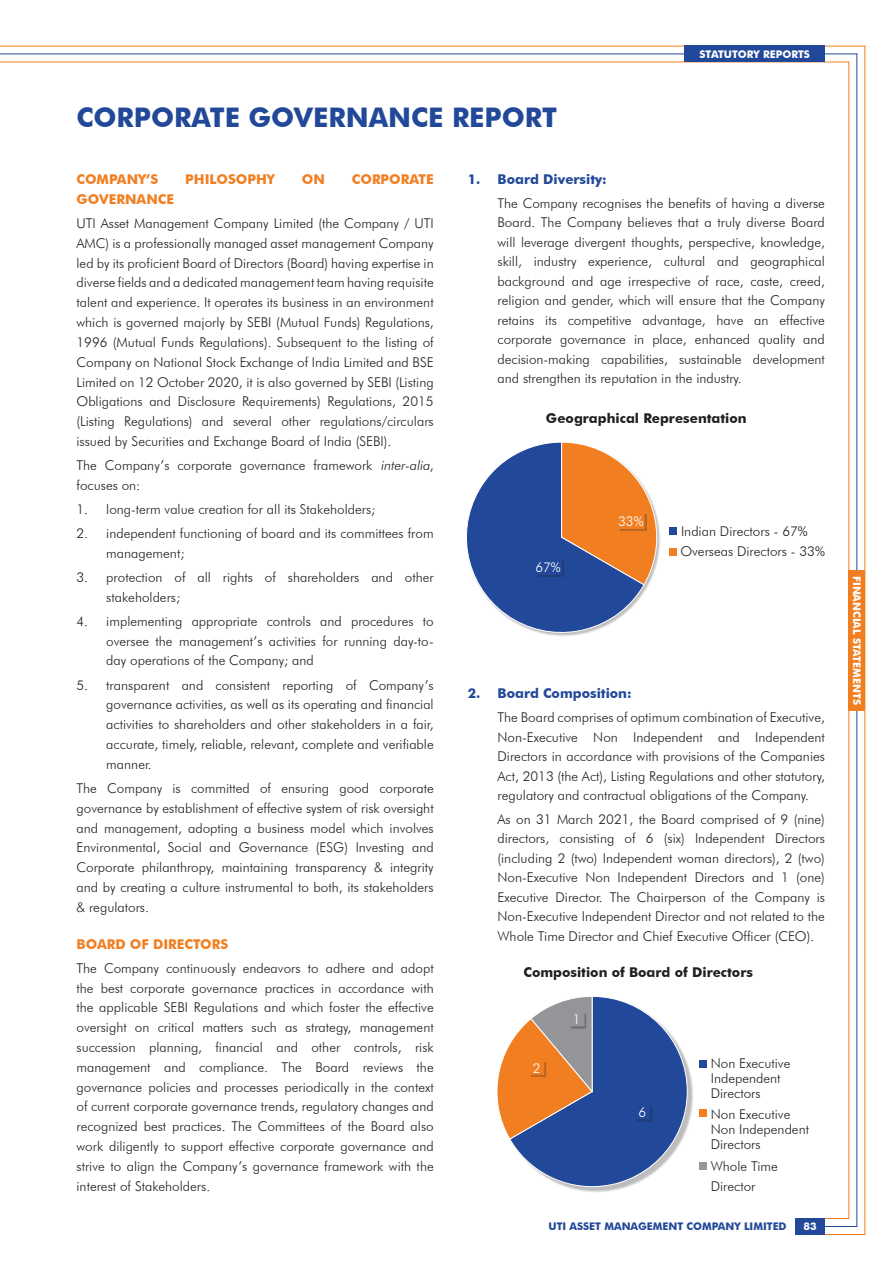
<style>
.page{position:relative;width:893px;height:1263px;background:#fff}
.page>*{position:absolute;margin:0;border:0;box-sizing:border-box;transform-origin:0 0}
.t1{font:700 27px "Futura BT";color:#214899}
._7_tab{font:300 13.5px/19.8px "Futura BT";color:#231f20;text-align:justify}
.Body_Head{font:700 13.5px "Futura BT";color:#f17f22}
.t2{font:700 13.5px "Futura BT";color:#231f20}
.blue{font:700 13.5px "Futura BT";color:#214899}
.t3{font:300 13.5px "Futura BT";color:#fff}
.t4{font:700 10.5px "Futura BT";color:#fff}
.t5{font:700 10.5px "Futura BT";color:#214899}
.s1{font-style:italic}
</style>
<div class="page">
<hr style="left:814px;top:1218px;width:35px;height:1px;background:#f17f22">
<hr style="left:814px;top:1234px;width:51px;height:1px;background:#f17f22">
<hr style="left:814px;top:1226px;width:43px;height:1px;background:#214899">
<div style="left:795px;top:1218px;width:30px;height:17px;background:#214899"></div>
<hr style="left:848px;top:62px;width:1px;height:1157px;background:#f17f22">
<hr style="left:856px;top:54px;width:1px;height:1173px;background:#214899">
<hr style="left:864px;top:46px;width:1px;height:1189px;background:#f17f22">
<hr style="left:0;top:62px;width:849px;height:1px;background:#f17f22">
<hr style="left:0;top:46px;width:865px;height:1px;background:#f17f22">
<hr style="left:0;top:54px;width:857px;height:1px;background:#214899">
<div style="left:685px;top:46px;width:140px;height:16px;background:#214899"></div>
<div style="left:848px;top:570px;width:17px;height:140px;background:#f17f22"></div>
<div style="left:466px;top:442px;width:195px;height:195px;background:#231f20;opacity:.3"></div>
<svg style="left:466px;top:442px;width:191px;height:195px"></svg>
<div style="left:619px;top:514px;width:28px;height:17px;background:#231f20;opacity:.3"></div>
<div style="left:618px;top:513px;width:26px;height:15px;background:#f17f22"></div>
<div style="left:617px;top:512px;width:27px;height:16px;border:1px solid #f17f22"></div>
<div style="left:536px;top:560px;width:28px;height:17px;background:#231f20;opacity:.3"></div>
<div style="left:535px;top:559px;width:26px;height:15px;background:#214899"></div>
<div style="left:535px;top:558px;width:26px;height:16px;border:1px solid #214899"></div>
<div style="left:669px;top:527px;width:8px;height:7px;background:#214899"></div>
<div style="left:669px;top:548px;width:8px;height:7px;background:#f17f22"></div>
<div style="left:699px;top:1060px;width:7px;height:7px;background:#214899"></div>
<div style="left:699px;top:1109px;width:7px;height:7px;background:#f17f22"></div>
<div style="left:699px;top:1162px;width:7px;height:8px;background:#939598"></div>
<div style="left:499px;top:998px;width:195px;height:195px;background:#231f20;opacity:.3"></div>
<svg style="left:497px;top:996px;width:191px;height:191px"></svg>
<div style="left:637px;top:1106px;width:15px;height:16px;background:#213d7a"></div>
<div style="left:635px;top:1105px;width:15px;height:14px;background:#214899"></div>
<div style="left:571px;top:1013px;width:16px;height:15px;background:#7a7a7d"></div>
<div style="left:570px;top:1012px;width:14px;height:14px;background:#939598"></div>
<div style="left:569px;top:1012px;width:15px;height:14px;border:1px solid #939598"></div>
<div style="left:531px;top:1062px;width:15px;height:15px;background:#231f20;opacity:.3"></div>
<div style="left:529px;top:1061px;width:15px;height:13px;background:#f17f22"></div>
<div style="left:529px;top:1060px;width:15px;height:14px;border:1px solid #f17f22"></div>
<p class="t1" style="left:77px;top:101px;width:482px">CORPORATE GOVERNANCE REPORT</p>
<p class="t4" style="left:699px;top:48px;width:112px">STATUTORY REPORTS</p>
<p class="Body_Head" style="left:77px;top:171px;width:83px">COMPANY’S</p>
<p class="Body_Head" style="left:185px;top:171px;width:91px">PHILOSOPHY</p>
<p class="Body_Head" style="left:302px;top:171px;width:25px">ON</p>
<p class="Body_Head" style="left:352px;top:171px;width:83px">CORPORATE</p>
<p class="Body_Head" style="left:77px;top:191px;width:99px">GOVERNANCE</p>
<p class="_7_tab" style="left:77px;top:213px;width:359px">UTI Asset Management Company Limited (the Company / UTI AMC) is a professionally managed asset management Company led by its proficient Board of Directors (Board) having expertise in diverse fields and a dedicated management team having requisite talent and experience. It operates its business in an environment which is governed majorly by SEBI (Mutual Funds) Regulations, 1996 (Mutual Funds Regulations). Subsequent to the listing of Company on National Stock Exchange of India Limited and BSE Limited on 12 October 2020, it is also governed by SEBI (Listing Obligations and Disclosure Requirements) Regulations, 2015 (Listing Regulations) and several other regulations/circulars issued by Securities and Exchange Board of India (SEBI).</p>
<p class="_7_tab" style="left:77px;top:455px;width:359px">The Company’s corporate governance framework <span class="s1">inter-alia</span>, focuses on:</p>
<p class="_7_tab" style="left:77px;top:499px;width:300px">1. long-term value creation for all its Stakeholders;</p>
<p class="_7_tab" style="left:106px;top:523px;width:329px;text-indent:-30px">2. independent functioning of board and its committees from management;</p>
<p class="_7_tab" style="left:106px;top:567px;width:329px;text-indent:-30px">3. protection of all rights of shareholders and other stakeholders;</p>
<p class="_7_tab" style="left:106px;top:611px;width:329px;text-indent:-30px">4. implementing appropriate controls and procedures to oversee the management’s activities for running day-to&shy;day operations of the Company; and</p>
<p class="_7_tab" style="left:106px;top:675px;width:329px;text-indent:-30px">5. transparent and consistent reporting of Company’s governance activities, as well as its operating and financial activities to shareholders and other stakeholders in a fair, accurate, timely, reliable, relevant, complete and verifiable manner.</p>
<p class="_7_tab" style="left:77px;top:778px;width:359px">The Company is committed of ensuring good corporate governance by establishment of effective system of risk oversight and management, adopting a business model which involves Environmental, Social and Governance (ESG) Investing and Corporate philanthropy, maintaining transparency &amp; integrity and by creating a culture instrumental to both, its stakeholders &amp; regulators.</p>
<p class="Body_Head" style="left:77px;top:936px;width:153px">BOARD OF DIRECTORS</p>
<p class="_7_tab" style="left:77px;top:958px;width:359px">The Company continuously endeavors to adhere and adopt the best corporate governance practices in accordance with the applicable SEBI Regulations and which foster the effective oversight on critical matters such as strategy, management succession planning, financial and other controls, risk management and compliance. The Board reviews the governance policies and processes periodically in the context of current corporate governance trends, regulatory changes and recognized best practices. The Committees of the Board also work diligently to support effective corporate governance and strive to align the Company’s governance framework with the interest of Stakeholders.</p>
<p class="blue" style="left:468px;top:171px;width:141px">1. Board Diversity:</p>
<p class="_7_tab" style="left:497px;top:193px;width:329px">The Company recognises the benefits of having a diverse Board. The Company believes that a truly diverse Board will leverage divergent thoughts, perspective, knowledge, skill, industry experience, cultural and geographical background and age irrespective of race, caste, creed, religion and gender, which will ensure that the Company retains its competitive advantage, have an effective corporate governance in place, enhanced quality and decision-making capabilities, sustainable development and strengthen its reputation in the industry.</p>
<p class="t2" style="left:546px;top:410px;width:202px">Geographical Representation</p>
<p class="t3" style="left:535px;top:559px;width:27px">67%</p>
<p class="t3" style="left:618px;top:513px;width:27px">33%</p>
<p class="_7_tab" style="left:681px;top:521px;width:128px">Indian Directors - 67%</p>
<p class="_7_tab" style="left:680px;top:541px;width:146px">Overseas Directors - 33%</p>
<p class="blue" style="left:468px;top:685px;width:165px">2. Board Composition:</p>
<p class="_7_tab" style="left:497px;top:707px;width:329px">The Board comprises of optimum combination of Executive, Non-Executive Non Independent and Independent Directors in accordance with provisions of the Companies Act, 2013 (the Act), Listing Regulations and other statutory, regulatory and contractual obligations of the Company.</p>
<p class="_7_tab" style="left:497px;top:809px;width:329px">As on 31 March 2021, the Board comprised of 9 (nine) directors, consisting of 6 (six) Independent Directors (including 2 (two) Independent woman directors), 2 (two)<br>Non-Executive Non Independent Directors and 1 (one)<br>Executive Director. The Chairperson of the Company is Non-Executive Independent Director and not related to the Whole Time Director and Chief Executive Officer (CEO).</p>
<p class="t2" style="left:523px;top:964px;width:231px">Composition of Board of Directors</p>
<p class="t3" style="left:573px;top:1011px;width:9px">1</p>
<p class="t3" style="left:533px;top:1059px;width:9px">2</p>
<p class="t3" style="left:639px;top:1104px;width:9px">6</p>
<p class="_7_tab" style="left:711px;top:1055px;width:81px;line-height:15px;text-align:left">Non Executive<br>Independent<br>Directors</p>
<p class="_7_tab" style="left:711px;top:1106px;width:100px;line-height:15px;text-align:left">Non Executive<br>Non Independent<br>Directors</p>
<p class="_7_tab" style="left:711px;top:1156px;width:69px">Whole Time<br>Director</p>
<p class="t5" style="left:548px;top:1220px;width:240px">UTI ASSET MANAGEMENT COMPANY LIMITED</p>
<p class="t4" style="left:803px;top:1220px;width:15px">83</p>
<p class="t4" style="left:863px;top:576px;width:130px;rotate:90deg">FINANCIAL STATEMENTS</p>
</div>
